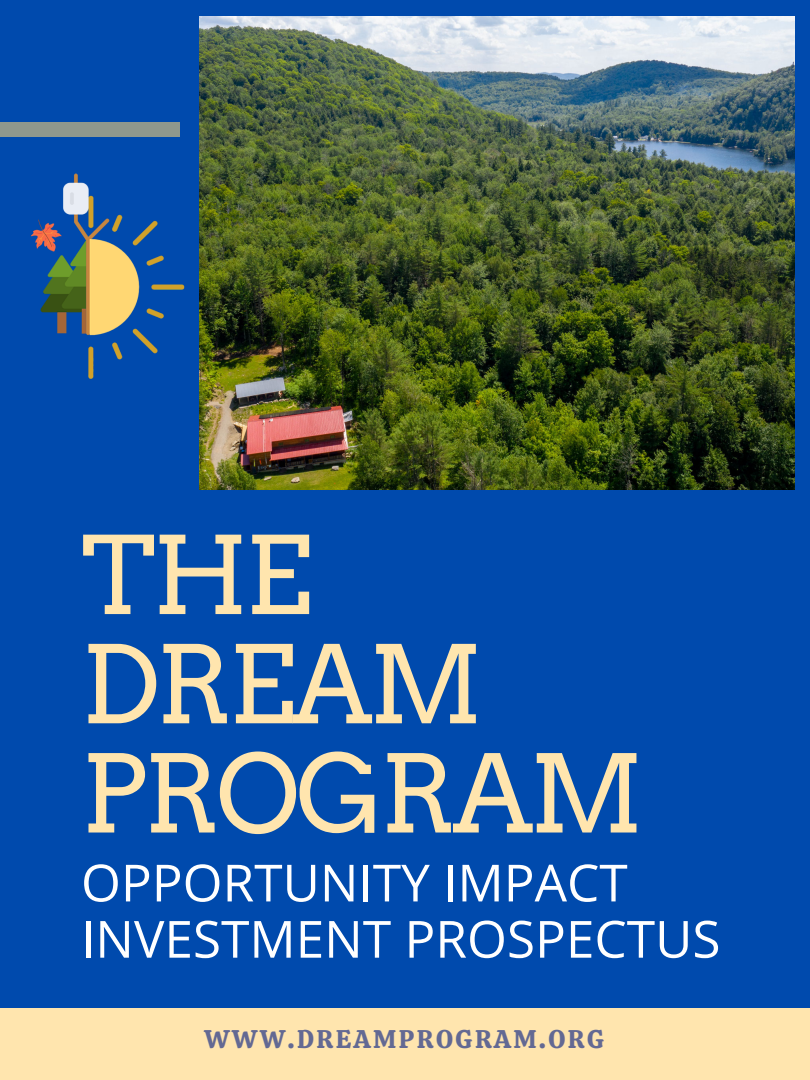
<style>
.page{position:relative;width:810px;height:1080px;background:#004aad}
.page>*{position:absolute;margin:0;border:0;box-sizing:border-box;transform-origin:0 0}
.t1{font:107.31px/109.2px "Arvo";letter-spacing:-.035em;color:#ffe5ae}
.t2{font:51.25px "Open Sans";color:#fff}
.t3{font:25.44px "Calistoga";letter-spacing:.1em;color:#636993}
</style>
<div class="page">
<div style="left:0;top:1008px;width:810px;height:72px;background:#ffe5ae"></div>
<img style="left:200px;top:16px;width:595px;height:474px">
<img style="left:0;top:63px;width:335px;height:427px">
<p class="t1" style="left:81px;top:521px;width:564px">THE<br>DREAM<br>PROGRAM</p>
<p class="t2" style="left:81px;top:847px;width:548px">OPPORTUNITY IMPACT</p>
<p class="t2" style="left:81px;top:903px;width:641px">INVESTMENT PROSPECTUS</p>
<p class="t3" style="left:204px;top:1023px;width:401px">WWW.DREAMPROGRAM.ORG</p>
</div>
